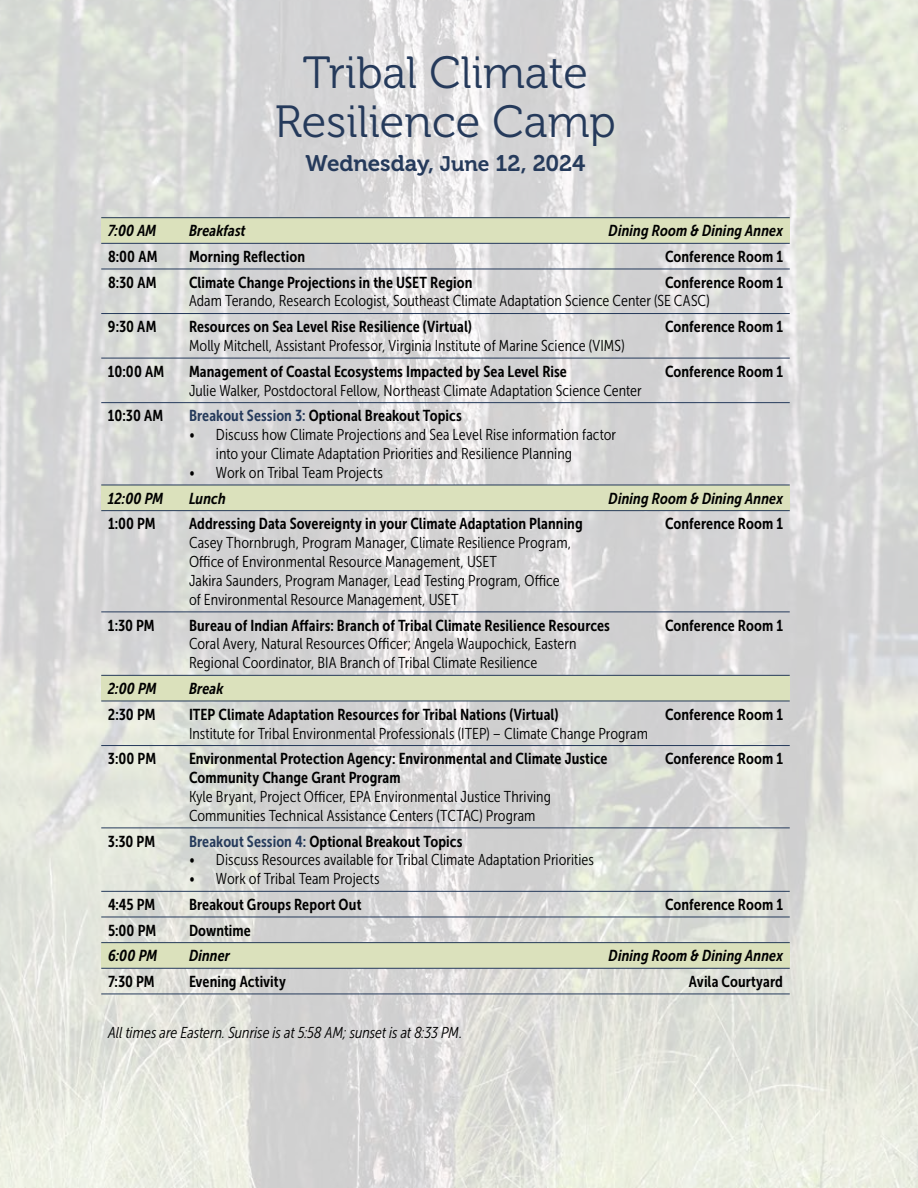
<style>
.page{position:relative;width:918px;height:1188px;background:#fff}
.page>*{position:absolute;margin:0;border:0;box-sizing:border-box;transform-origin:0 0}
.t1{font:45px/49.5px "Museo 300";color:#253a5b;text-align:center}
.t2{font:22.5px "Museo 700";letter-spacing:-.005em;color:#253a5b}
.t3{font:15.75px/18.9px "Museo Sans Cond 300";color:#000}
.t4{font:15.75px "Museo Sans Cond 700";letter-spacing:.005em;color:#000}
.t5{font:italic 15.75px "Museo Sans Cond 700";letter-spacing:.01em;color:#000}
.t6{font:italic 15.75px "Museo Sans Cond 300";color:#000}
.s1{font-size:21px}
.s2{color:#253a5b}
</style>
<div class="page">
<img style="left:0;top:0;width:918px;height:1188px">
<div style="left:101px;top:218px;width:689px;height:25px;background:#dbe1bc"></div>
<hr style="left:101px;top:217px;width:689px;height:1px;background:#253a5b">
<hr style="left:101px;top:243px;width:689px;height:1px;background:#253a5b">
<hr style="left:101px;top:269px;width:689px;height:1px;background:#253a5b">
<hr style="left:101px;top:313px;width:689px;height:1px;background:#253a5b">
<hr style="left:101px;top:358px;width:689px;height:1px;background:#253a5b">
<hr style="left:101px;top:402px;width:689px;height:1px;background:#253a5b">
<div style="left:101px;top:485px;width:689px;height:25px;background:#dbe1bc"></div>
<hr style="left:101px;top:485px;width:689px;height:1px;background:#253a5b">
<hr style="left:101px;top:510px;width:689px;height:1px;background:#253a5b">
<hr style="left:101px;top:612px;width:689px;height:1px;background:#253a5b">
<div style="left:101px;top:675px;width:689px;height:26px;background:#dbe1bc"></div>
<hr style="left:101px;top:675px;width:689px;height:1px;background:#253a5b">
<hr style="left:101px;top:701px;width:689px;height:1px;background:#253a5b">
<hr style="left:101px;top:745px;width:689px;height:1px;background:#253a5b">
<hr style="left:101px;top:828px;width:689px;height:1px;background:#253a5b">
<hr style="left:101px;top:891px;width:689px;height:1px;background:#253a5b">
<hr style="left:101px;top:917px;width:689px;height:1px;background:#253a5b">
<div style="left:101px;top:943px;width:689px;height:25px;background:#dbe1bc"></div>
<hr style="left:101px;top:942px;width:689px;height:1px;background:#253a5b">
<hr style="left:101px;top:968px;width:689px;height:1px;background:#253a5b">
<hr style="left:101px;top:994px;width:689px;height:1px;background:#253a5b">
<h1 class="t1" style="left:275px;top:48px;width:343px">Tribal Climate<br>Resilience Camp</h1>
<h2 class="t2" style="left:306px;top:151px;width:281px">Wednesday, <span class="s1">June</span> 12, 2024</h2>
<p class="t5" style="left:108px;top:222px;width:50px">7:00 AM</p>
<p class="t5" style="left:189px;top:222px;width:58px">Breakfast</p>
<p class="t5" style="left:609px;top:222px;width:176px">Dining Room &amp; Dining Annex</p>
<p class="t4" style="left:108px;top:248px;width:51px">8:00 AM</p>
<p class="t4" style="left:189px;top:248px;width:118px">Morning Reflection</p>
<p class="t4" style="left:665px;top:248px;width:119px">Conference Room 1</p>
<p class="t4" style="left:108px;top:273px;width:50px">8:30 AM</p>
<p class="t4" style="left:189px;top:273px;width:285px">Climate Change Projections in the USET Region</p>
<p class="t4" style="left:665px;top:273px;width:119px">Conference Room 1</p>
<p class="t3" style="left:189px;top:292px;width:522px">Adam Terando, Research Ecologist, Southeast Climate Adaptation Science Center (SE CASC)</p>
<p class="t4" style="left:108px;top:318px;width:50px">9:30 AM</p>
<p class="t4" style="left:189px;top:318px;width:284px">Resources on Sea Level Rise Resilience (Virtual)</p>
<p class="t4" style="left:665px;top:318px;width:119px">Conference Room 1</p>
<p class="t3" style="left:189px;top:336px;width:437px">Molly Mitchell, Assistant Professor, Virginia Institute of Marine Science (VIMS)</p>
<p class="t4" style="left:108px;top:362px;width:58px">10:00 AM</p>
<p class="t4" style="left:189px;top:362px;width:379px">Management of Coastal Ecosystems Impacted by Sea Level Rise</p>
<p class="t4" style="left:665px;top:362px;width:119px">Conference Room 1</p>
<p class="t3" style="left:189px;top:381px;width:454px">Julie Walker, Postdoctoral Fellow, Northeast Climate Adaptation Science Center</p>
<p class="t4" style="left:108px;top:407px;width:57px">10:30 AM</p>
<p class="t4" style="left:189px;top:407px;width:274px"><span class="s2">Breakout Session 3:</span> Optional Breakout Topics</p>
<p class="t3" style="left:216px;top:425px;width:402px;text-indent:-27px">• Discuss how Climate Projections and Sea Level Rise information factor into your Climate Adaptation Priorities and Resilience Planning</p>
<p class="t3" style="left:189px;top:463px;width:196px">• Work on Tribal Team Projects</p>
<p class="t5" style="left:108px;top:489px;width:57px">12:00 PM</p>
<p class="t5" style="left:189px;top:489px;width:38px">Lunch</p>
<p class="t5" style="left:609px;top:489px;width:176px">Dining Room &amp; Dining Annex</p>
<p class="t4" style="left:108px;top:515px;width:49px">1:00 PM</p>
<p class="t4" style="left:189px;top:515px;width:395px">Addressing Data Sovereignty in your Climate Adaptation Planning</p>
<p class="t4" style="left:665px;top:515px;width:119px">Conference Room 1</p>
<p class="t3" style="left:189px;top:533px;width:384px">Casey Thornbrugh, Program Manager, Climate Resilience Program, Office of Environmental Resource Management, USET<br>Jakira Saunders, Program Manager, Lead Testing Program, Office of Environmental Resource Management, USET</p>
<p class="t4" style="left:108px;top:616px;width:48px">1:30 PM</p>
<p class="t4" style="left:189px;top:616px;width:423px">Bureau of Indian Affairs: Branch of Tribal Climate Resilience Resources</p>
<p class="t4" style="left:665px;top:616px;width:119px">Conference Room 1</p>
<p class="t3" style="left:189px;top:635px;width:389px">Coral Avery, Natural Resources Officer; Angela Waupochick, Eastern<br>Regional Coordinator, BIA Branch of Tribal Climate Resilience</p>
<p class="t5" style="left:108px;top:680px;width:50px">2:00 PM</p>
<p class="t5" style="left:189px;top:680px;width:36px">Break</p>
<p class="t4" style="left:108px;top:705px;width:49px">2:30 PM</p>
<p class="t4" style="left:189px;top:705px;width:371px">ITEP Climate Adaptation Resources for Tribal Nations (Virtual)</p>
<p class="t4" style="left:665px;top:705px;width:119px">Conference Room 1</p>
<p class="t3" style="left:189px;top:724px;width:461px">Institute for Tribal Environmental Professionals (ITEP) – Climate Change Program</p>
<p class="t4" style="left:108px;top:750px;width:50px">3:00 PM</p>
<p class="t4" style="left:189px;top:750px;width:420px">Environmental Protection Agency: Environmental and Climate Justice</p>
<p class="t4" style="left:665px;top:750px;width:119px">Conference Room 1</p>
<p class="t4" style="left:189px;top:769px;width:213px">Community Change Grant Program</p>
<p class="t3" style="left:189px;top:787px;width:364px">Kyle Bryant, Project Officer, EPA Environmental Justice Thriving<br>Communities Technical Assistance Centers (TCTAC) Program</p>
<p class="t4" style="left:108px;top:832px;width:49px">3:30 PM</p>
<p class="t4" style="left:189px;top:832px;width:275px"><span class="s2">Breakout Session 4:</span> Optional Breakout Topics</p>
<p class="t3" style="left:189px;top:851px;width:407px">• Discuss Resources available for Tribal Climate Adaptation Priorities</p>
<p class="t3" style="left:189px;top:870px;width:192px">• Work of Tribal Team Projects</p>
<p class="t4" style="left:108px;top:896px;width:49px">4:45 PM</p>
<p class="t4" style="left:189px;top:896px;width:174px">Breakout Groups Report Out</p>
<p class="t4" style="left:665px;top:896px;width:119px">Conference Room 1</p>
<p class="t4" style="left:108px;top:921px;width:50px">5:00 PM</p>
<p class="t4" style="left:189px;top:921px;width:63px">Downtime</p>
<p class="t5" style="left:108px;top:947px;width:51px">6:00 PM</p>
<p class="t5" style="left:189px;top:947px;width:43px">Dinner</p>
<p class="t5" style="left:609px;top:947px;width:176px">Dining Room &amp; Dining Annex</p>
<p class="t4" style="left:108px;top:973px;width:48px">7:30 PM</p>
<p class="t4" style="left:189px;top:973px;width:98px">Evening Activity</p>
<p class="t4" style="left:689px;top:973px;width:96px">Avila Courtyard</p>
<p class="t6" style="left:108px;top:1024px;width:356px">All times are Eastern. Sunrise is at 5:58 AM; sunset is at 8:33 PM.</p>
</div>
